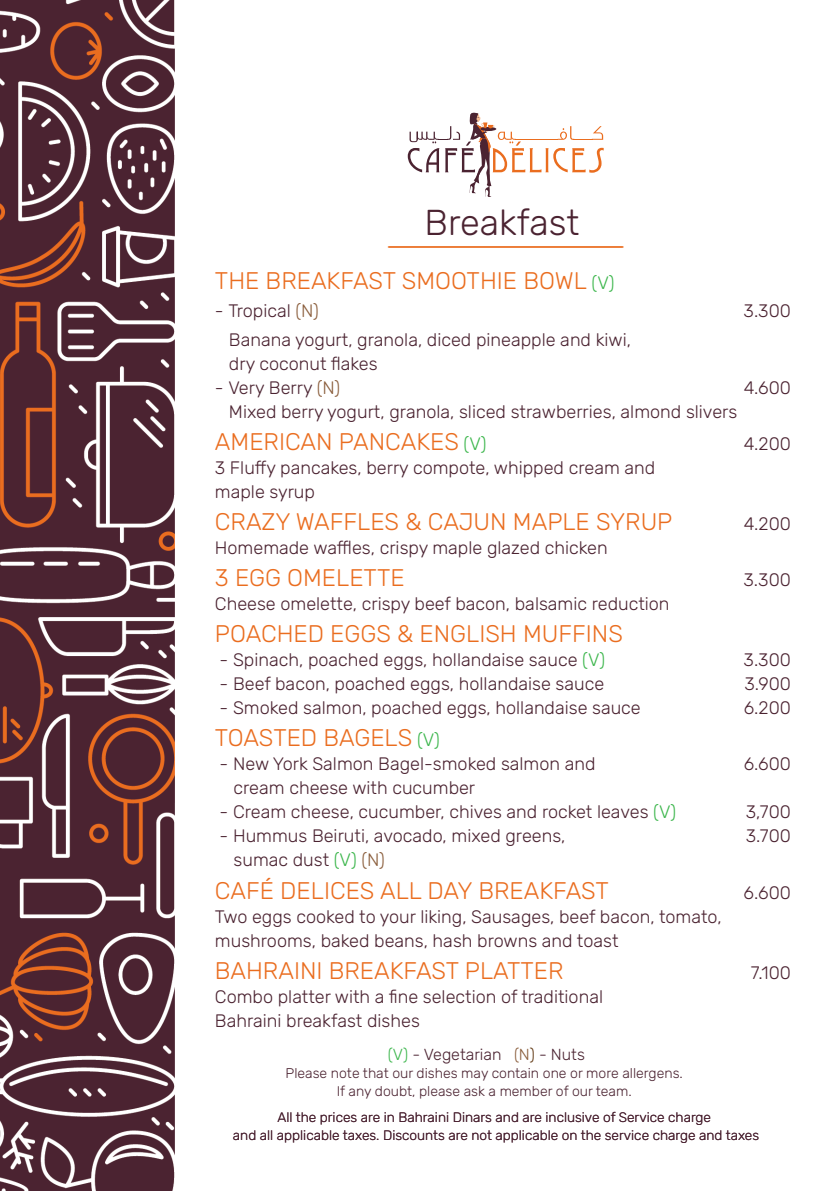
<style>
.page{position:relative;width:840px;height:1191px;background:#fff}
.page>*{position:absolute;margin:0;border:0;box-sizing:border-box;transform-origin:0 0}
.t1{font:300 36px "Rubik";color:#4b2331}
.t2{font:300 24px "Rubik";color:#ea6d1f}
.t3{font:300 18px/24px "Rubik";color:#4b2331}
.t4{font:300 16px "Rubik";color:#4b2331}
.t5{font:300 14px/18px "Rubik";color:#4b2331;text-align:center}
.t6{font:300 13.8px/17.6px "Rubik";color:#4a2231;text-align:center}
.s1{font-size:18px;color:#3ab54a}
.s2{color:#8a5d3b}
.s3{color:#3ab54a}
.s4{color:#603711}
</style>
<div class="page">
<img style="left:0;top:0;width:175px;height:1191px">
<svg style="left:387px;top:246px;width:236px;height:2px"></svg>
<svg style="left:407px;top:112px;width:196px;height:85px"></svg>
<h1 class="t1" style="left:424px;top:196px;width:156px">Breakfast</h1>
<h2 class="t2" style="left:215px;top:264px;width:401px">THE BREAKFAST SMOOTHIE BOWL <span class="s1">(V)</span></h2>
<p class="t3" style="left:215px;top:300px;width:105px">- Tropical <span class="s2">(N)</span></p>
<p class="t3" style="left:743px;top:300px;width:49px">3.300</p>
<p class="t3" style="left:229px;top:328px;width:403px">Banana yogurt, granola, diced pineapple and kiwi, dry coconut flakes</p>
<p class="t3" style="left:215px;top:376px;width:127px">- Very Berry <span class="s2">(N)</span></p>
<p class="t3" style="left:743px;top:376px;width:49px">4.600</p>
<p class="t3" style="left:229px;top:400px;width:509px">Mixed berry yogurt, granola, sliced strawberries, almond slivers</p>
<h2 class="t2" style="left:215px;top:424px;width:273px">AMERICAN PANCAKES <span class="s1">(V)</span></h2>
<p class="t3" style="left:743px;top:432px;width:48px">4.200</p>
<p class="t3" style="left:215px;top:456px;width:441px">3 Fluffy pancakes, berry compote, whipped cream and maple syrup</p>
<h2 class="t2" style="left:215px;top:504px;width:458px">CRAZY WAFFLES &amp; CAJUN MAPLE SYRUP</h2>
<p class="t3" style="left:743px;top:512px;width:48px">4.200</p>
<p class="t3" style="left:215px;top:536px;width:394px">Homemade waffles, crispy maple glazed chicken</p>
<h2 class="t2" style="left:215px;top:560px;width:191px">3 EGG OMELETTE</h2>
<p class="t3" style="left:743px;top:568px;width:49px">3.300</p>
<p class="t3" style="left:215px;top:592px;width:456px">Cheese omelette, crispy beef bacon, balsamic reduction</p>
<h2 class="t2" style="left:215px;top:616px;width:409px">POACHED EGGS &amp; ENGLISH MUFFINS</h2>
<p class="t3" style="left:219px;top:648px;width:387px">- Spinach, poached eggs, hollandaise sauce <span class="s3">(V)</span></p>
<p class="t3" style="left:743px;top:648px;width:49px">3.300</p>
<p class="t3" style="left:219px;top:672px;width:386px">- Beef bacon, poached eggs, hollandaise sauce</p>
<p class="t3" style="left:744px;top:672px;width:48px">3.900</p>
<p class="t3" style="left:219px;top:697px;width:422px">- Smoked salmon, poached eggs, hollandaise sauce</p>
<p class="t3" style="left:743px;top:697px;width:49px">6.200</p>
<h2 class="t2" style="left:215px;top:720px;width:226px">TOASTED BAGELS <span class="s1">(V)</span></h2>
<p class="t3" style="left:219px;top:753px;width:377px">- New York Salmon Bagel-smoked salmon and</p>
<p class="t3" style="left:743px;top:753px;width:49px">6.600</p>
<p class="t3" style="left:233px;top:777px;width:243px">cream cheese with cucumber</p>
<p class="t3" style="left:219px;top:801px;width:458px">- Cream cheese, cucumber, chives and rocket leaves <span class="s3">(V)</span></p>
<p class="t3" style="left:745px;top:801px;width:47px">3,700</p>
<p class="t3" style="left:219px;top:825px;width:347px">- Hummus Beiruti, avocado, mixed greens,</p>
<p class="t3" style="left:745px;top:825px;width:47px">3.700</p>
<p class="t3" style="left:233px;top:849px;width:153px">sumac dust <span class="s3">(V)</span> <span class="s2">(N)</span></p>
<h2 class="t2" style="left:215px;top:873px;width:395px">CAFÉ DELICES ALL DAY BREAKFAST</h2>
<p class="t3" style="left:743px;top:881px;width:49px">6.600</p>
<p class="t3" style="left:215px;top:905px;width:508px">Two eggs cooked to your liking, Sausages, beef bacon, tomato, mushrooms, baked beans, hash browns and toast</p>
<h2 class="t2" style="left:215px;top:953px;width:350px">BAHRAINI BREAKFAST PLATTER</h2>
<p class="t3" style="left:750px;top:961px;width:41px">7.100</p>
<p class="t3" style="left:215px;top:985px;width:389px">Combo platter with a fine selection of traditional<br>Bahraini breakfast dishes</p>
<p class="t4" style="left:387px;top:1043px;width:199px"><span class="s3">(V)</span> - Vegetarian <span class="s2">(N</span><span class="s4">)</span> - Nuts</p>
<p class="t5" style="left:285px;top:1065px;width:398px">Please note that our dishes may contain one or more allergens.<br>If any doubt, please ask a member of our team.</p>
<p class="t6" style="left:233px;top:1109px;width:527px">All the prices are in Bahraini Dinars and are inclusive of Service charge<br>and all applicable taxes. Discounts are not applicable on the service charge and taxes</p>
</div>
